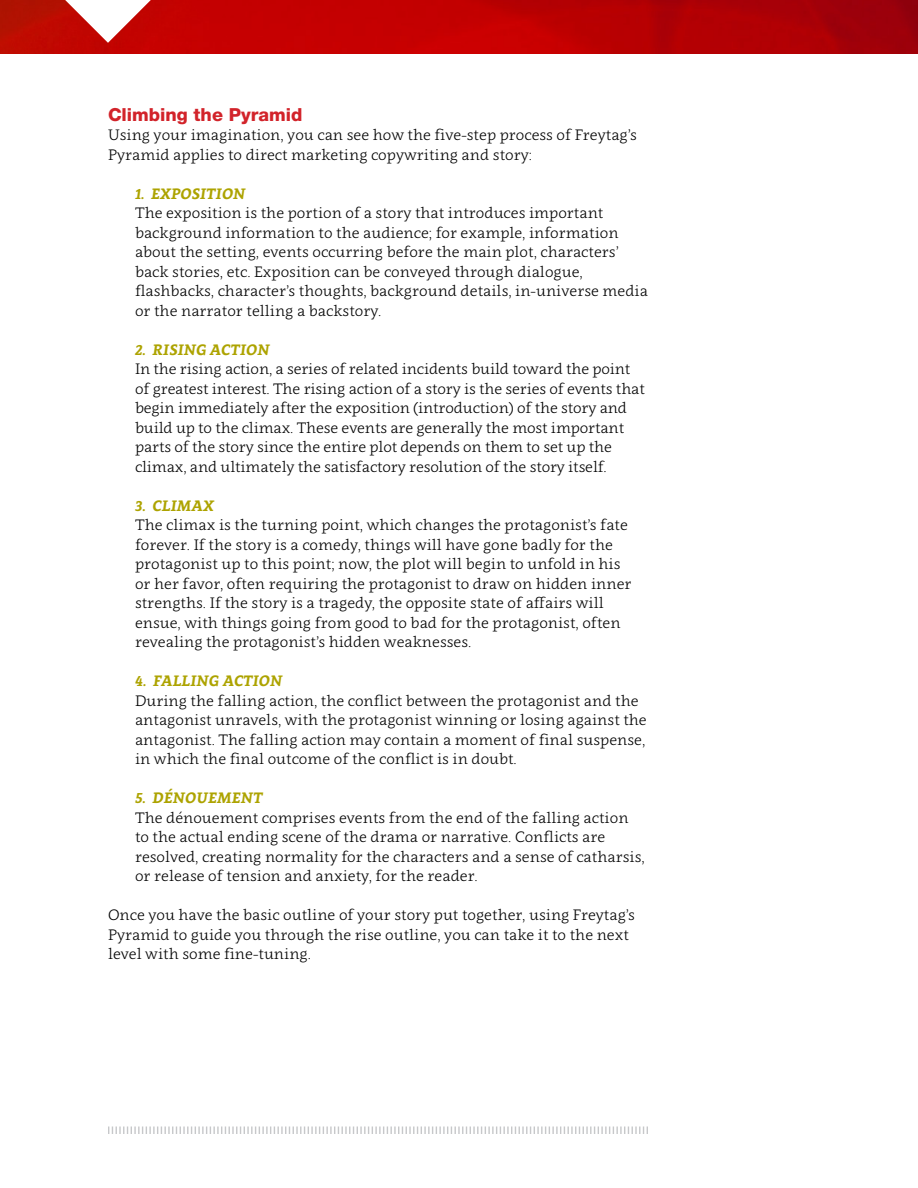
<style>
.page{position:relative;width:918px;height:1188px;background:#fff}
.page>*{position:absolute;margin:0;border:0;box-sizing:border-box;transform-origin:0 0}
.t1{font:800 18px "Helvetica Neue LT Std";color:#d2232a}
.t2{font:300 15px/19.5px "Clavo";color:#000}
.t3{font:italic 700 15px "Clavo";letter-spacing:.01em;color:#ada300}
</style>
<div class="page">
<img style="left:0;top:0;width:918px;height:54px">
<svg style="left:0;top:0;width:208px;height:43px"></svg>
<svg style="left:108px;top:1126px;width:540px;height:8px"></svg>
<p class="t1" style="left:108px;top:104px;width:196px">Climbing the Pyramid</p>
<p class="t2" style="left:108px;top:125px;width:530px">Using your imagination, you can see how the five-step process of Freytag’s<br>Pyramid applies to direct marketing copywriting and story:</p>
<p class="t3" style="left:135px;top:183px;width:112px">1. EXPOSITION</p>
<p class="t2" style="left:135px;top:203px;width:515px">The exposition is the portion of a story that introduces important background information to the audience; for example, information about the setting, events occurring before the main plot, characters’ back stories, etc. Exposition can be conveyed through dialogue, flashbacks, character’s thoughts, background details, in-universe media or the narrator telling a backstory.</p>
<p class="t3" style="left:135px;top:339px;width:136px">2. RISING ACTION</p>
<p class="t2" style="left:135px;top:359px;width:511px">In the rising action, a series of related incidents build toward the point of greatest interest. The rising action of a story is the series of events that begin immediately after the exposition (introduction) of the story and build up to the climax. These events are generally the most important parts of the story since the entire plot depends on them to set up the climax, and ultimately the satisfactory resolution of the story itself.</p>
<p class="t3" style="left:135px;top:495px;width:80px">3. CLIMAX</p>
<p class="t2" style="left:135px;top:515px;width:498px">The climax is the turning point, which changes the protagonist’s fate forever. If the story is a comedy, things will have gone badly for the protagonist up to this point; now, the plot will begin to unfold in his or her favor, often requiring the protagonist to draw on hidden inner strengths. If the story is a tragedy, the opposite state of affairs will ensue, with things going from good to bad for the protagonist, often revealing the protagonist’s hidden weaknesses.</p>
<p class="t3" style="left:135px;top:670px;width:149px">4. FALLING ACTION</p>
<p class="t2" style="left:135px;top:690px;width:513px">During the falling action, the conflict between the protagonist and the antagonist unravels, with the protagonist winning or losing against the antagonist. The falling action may contain a moment of final suspense, in which the final outcome of the conflict is in doubt.</p>
<p class="t3" style="left:135px;top:787px;width:129px">5. DÉNOUEMENT</p>
<p class="t2" style="left:135px;top:807px;width:511px">The dénouement comprises events from the end of the falling action to the actual ending scene of the drama or narrative. Conflicts are resolved, creating normality for the characters and a sense of catharsis, or release of tension and anxiety, for the reader.</p>
<p class="t2" style="left:108px;top:905px;width:528px">Once you have the basic outline of your story put together, using Freytag’s<br>Pyramid to guide you through the rise outline, you can take it to the next level with some fine-tuning.</p>
</div>
